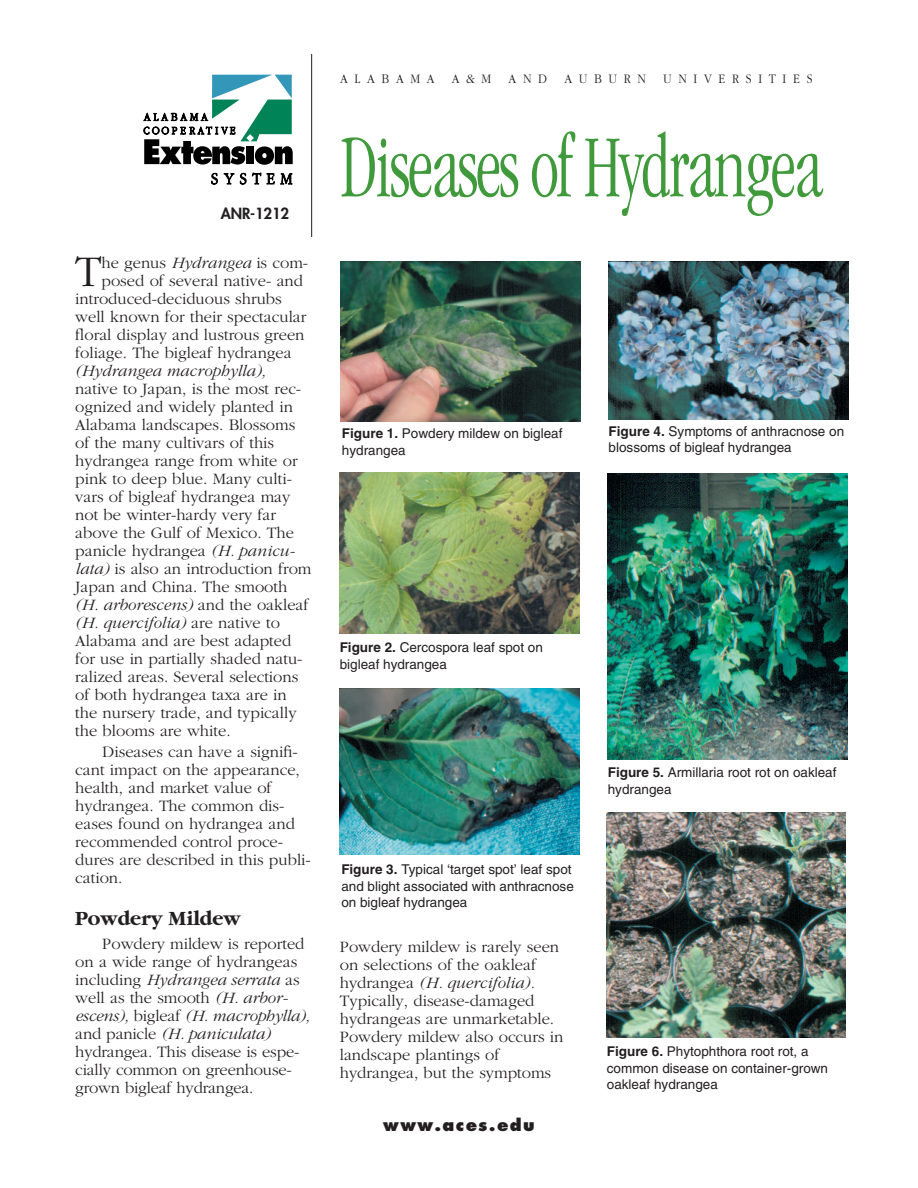
<style>
.page{position:relative;width:918px;height:1188px;background:#fff}
.page>*{position:absolute;margin:0;border:0;box-sizing:border-box;transform-origin:0 0}
.t1{font:300 condensed 91.5px "Garamond";letter-spacing:-.025em;color:#409a3c;scale:.8 1}
.t2{font:300 45.3px "Garamond";color:#231f20}
.t3{font:700 21px "Garamond";color:#231f20}
.t4{font:300 16.5px/18px "Garamond";color:#231f20}
.t5{font:italic 300 16.5px "Garamond";color:#231f20}
.t6{font:800 16.5px "Futura";letter-spacing:.085em;color:#231f20}
.t7{font:800 15px "Futura";letter-spacing:-.01em;color:#231f20}
.t8{font:13.5px/16.5px "Helvetica";color:#231f20}
.t9{font:300 13.5px "Garamond";letter-spacing:.55em;color:#231f20;scale:.9 1}
.s1{font-style:italic}
.s2{font-weight:700}
</style>
<div class="page">
<hr style="left:311px;top:54px;width:1px;height:183px;background:#231f20">
<img style="left:340px;top:262px;width:240px;height:160px">
<img style="left:340px;top:473px;width:240px;height:161px">
<img style="left:608px;top:261px;width:240px;height:158px">
<img style="left:339px;top:688px;width:240px;height:167px">
<img style="left:608px;top:473px;width:240px;height:286px">
<img style="left:606px;top:812px;width:240px;height:225px">
<svg style="left:143px;top:75px;width:150px;height:110px"></svg>
<p class="t7" style="left:221px;top:206px;width:70px">ANR-1212</p>
<h2 class="t2" style="left:75px;top:254px;width:28px">T</h2>
<p class="t4" style="left:102px;top:255px;width:208px">he genus <span class="s1">Hydrangea</span> is com-</p>
<p class="t4" style="left:102px;top:273px;width:203px">posed of several native- and</p>
<p class="t4" style="left:75px;top:291px;width:208px">introduced-deciduous shrubs</p>
<p class="t4" style="left:75px;top:309px;width:233px">well known for their spectacular</p>
<p class="t4" style="left:75px;top:327px;width:231px">floral display and lustrous green</p>
<p class="t4" style="left:75px;top:345px;width:218px">foliage. The bigleaf hydrangea</p>
<p class="t5" style="left:75px;top:364px;width:192px">(Hydrangea macrophylla),</p>
<p class="t4" style="left:75px;top:381px;width:238px">native to Japan, is the most rec&shy;ognized and widely planted in<br>Alabama landscapes. Blossoms of the many cultivars of this hydrangea range from white or pink to deep blue. Many culti&shy;vars of bigleaf hydrangea may not be winter-hardy very far above the Gulf of Mexico. The panicle hydrangea <span class="s1">(H. panicu&shy;lata)</span> is also an introduction from<br>Japan and China. The smooth <span class="s1">(H. arborescens)</span> and the oakleaf <span class="s1">(H. quercifolia)</span> are native to<br>Alabama and are best adapted for use in partially shaded natu&shy;ralized areas. Several selections of both hydrangea taxa are in the nursery trade, and typically the blooms are white.</p>
<p class="t4" style="left:75px;top:744px;width:237px;text-indent:27px">Diseases can have a signifi&shy;cant impact on the appearance, health, and market value of hydrangea. The common dis&shy;eases found on hydrangea and recommended control proce&shy;dures are described in this publi&shy;cation.</p>
<p class="t3" style="left:75px;top:910px;width:167px">Powdery Mildew</p>
<p class="t4" style="left:75px;top:936px;width:236px;text-indent:27px">Powdery mildew is reported on a wide range of hydrangeas including <span class="s1">Hydrangea serrata</span> as well as the smooth <span class="s1">(H. arbor&shy;escens),</span> bigleaf <span class="s1">(H. macrophylla), </span>and panicle <span class="s1">(H. paniculata) </span>hydrangea. This disease is espe&shy;cially common on greenhouse&shy;grown bigleaf hydrangea.</p>
<p class="t9" style="left:340px;top:73px;width:107px">ALABAMA</p>
<p class="t9" style="left:452px;top:73px;width:45px">A&amp;M</p>
<p class="t9" style="left:509px;top:73px;width:44px">AND</p>
<p class="t9" style="left:564px;top:73px;width:92px">AUBURN</p>
<p class="t9" style="left:663px;top:73px;width:167px">UNIVERSITIES</p>
<h1 class="t1" style="left:340px;top:131px;width:604px">Diseases of Hydrangea</h1>
<p class="t8" style="left:342px;top:426px;width:222px"><span class="s2">Figure 1.</span> Powdery mildew on bigleaf hydrangea</p>
<p class="t8" style="left:609px;top:424px;width:237px"><span class="s2">Figure 4.</span> Symptoms of anthracnose on blossoms of bigleaf hydrangea</p>
<p class="t8" style="left:340px;top:641px;width:205px"><span class="s2">Figure 2.</span> Cercospora leaf spot on bigleaf hydrangea</p>
<p class="t8" style="left:341px;top:863px;width:234px"><span class="s2">Figure 3.</span> Typical ‘target spot’ leaf spot and blight associated with anthracnose on bigleaf hydrangea</p>
<p class="t4" style="left:340px;top:939px;width:225px">Powdery mildew is rarely seen on selections of the oakleaf hydrangea <span class="s1">(H. quercifolia).<br></span>Typically, disease-damaged hydrangeas are unmarketable.<br>Powdery mildew also occurs in landscape plantings of hydrangea, but the symptoms</p>
<p class="t6" style="left:383px;top:1117px;width:153px">www.aces.edu</p>
<p class="t8" style="left:608px;top:766px;width:230px"><span class="s2">Figure 5.</span> Armillaria root rot on oakleaf hydrangea</p>
<p class="t8" style="left:607px;top:1045px;width:223px"><span class="s2">Figure 6.</span> Phytophthora root rot, a common disease on container-grown oakleaf hydrangea</p>
</div>
